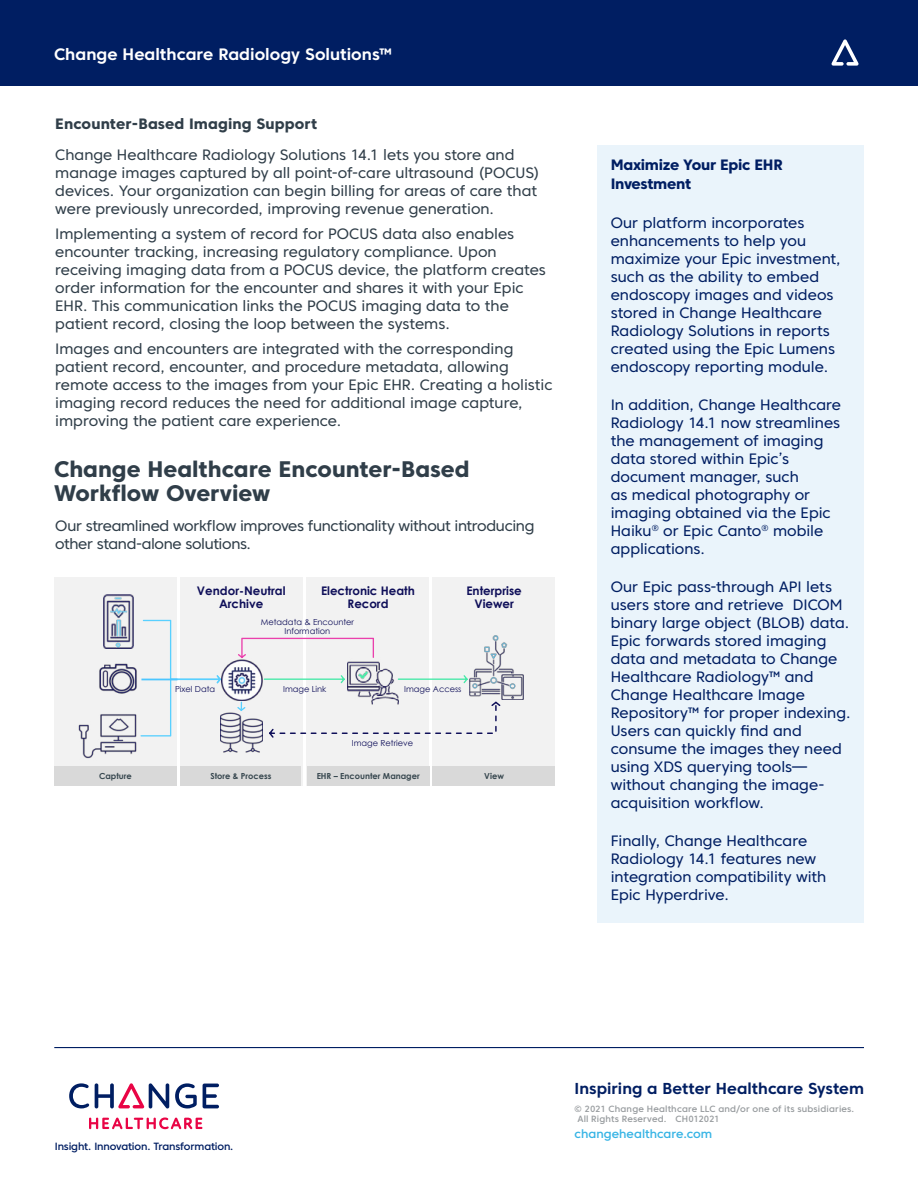
<style>
.page{position:relative;width:918px;height:1188px;background:#fff}
.page>*{position:absolute;margin:0;border:0;box-sizing:border-box;transform-origin:0 0}
.t1{font:800 22.5px/24px "Core Sans C 75";color:#303e49}
.t2{font:700 16.5px "Core Sans C 65";color:#fff}
.t3{font:700 15.9px "Core Sans C 65";color:#001e62}
.t4{font:15px/18px "Core Sans C 45";color:#001e62}
.t5{font:15px/18px "Core Sans C 45";color:#303e49}
.t6{font:15px/18px "Core Sans C 45";letter-spacing:-.025em;color:#303e49}
.t7{font:800 15px/19.5px "Core Sans C 75";letter-spacing:-.02em;color:#001e62}
.t8{font:800 15px "Core Sans C 75";letter-spacing:.01em;color:#303e49}
.t9{font:500 12px "Core Sans C 55";letter-spacing:.005em;color:#37b4e5}
.t10{font:700 11.85px/13px "Century Gothic";color:#0f0f59;text-align:center}
.t11{font:500 10.5px "Core Sans C 55";letter-spacing:-.015em;color:#001e62}
.t12{font:500 9px/10.5px "Core Sans C 55";letter-spacing:.02em;color:#989c9f}
.t13{font:8.25px/9.4px "Century Gothic";color:#0f0f59;text-align:center}
.t14{font:700 8.25px "Century Gothic";color:#37474f}
</style>
<div class="page">
<div style="left:0;top:0;width:918px;height:86px;background:#001e62"></div>
<svg style="left:831px;top:39px;width:28px;height:27px"></svg>
<svg style="left:69px;top:1083px;width:20px;height:25px"></svg>
<svg style="left:175px;top:1083px;width:22px;height:26px"></svg>
<svg style="left:203px;top:1084px;width:16px;height:24px"></svg>
<svg style="left:95px;top:1083px;width:74px;height:26px"></svg>
<svg style="left:89px;top:1118px;width:113px;height:11px"></svg>
<hr style="left:54px;top:1047px;width:810px;height:1px;background:#001e62">
<div style="left:432px;top:578px;width:123px;height:208px;background:#f2f2f2"></div>
<div style="left:307px;top:578px;width:122px;height:208px;background:#f2f2f2"></div>
<div style="left:180px;top:578px;width:123px;height:208px;background:#f2f2f2"></div>
<div style="left:54px;top:578px;width:123px;height:208px;background:#f2f2f2"></div>
<img style="left:99px;top:663px;width:38px;height:31px">
<img style="left:78px;top:714px;width:59px;height:45px">
<div style="left:55px;top:766px;width:122px;height:20px;background:#d9d9d9"></div>
<img style="left:347px;top:661px;width:51px;height:40px">
<div style="left:307px;top:766px;width:122px;height:20px;background:#d9d9d9"></div>
<img style="left:470px;top:636px;width:54px;height:63px">
<div style="left:433px;top:766px;width:122px;height:20px;background:#d9d9d9"></div>
<div style="left:180px;top:766px;width:121px;height:20px;background:#d9d9d9"></div>
<img style="left:221px;top:658px;width:42px;height:43px">
<svg style="left:140px;top:620px;width:81px;height:117px"></svg>
<svg style="left:264px;top:675px;width:81px;height:8px"></svg>
<svg style="left:238px;top:638px;width:136px;height:20px"></svg>
<svg style="left:398px;top:675px;width:70px;height:8px"></svg>
<img style="left:221px;top:712px;width:42px;height:41px">
<svg style="left:237px;top:702px;width:8px;height:9px"></svg>
<svg style="left:269px;top:701px;width:231px;height:37px"></svg>
<hr style="left:141px;top:679px;width:36px;height:1px;background:#4cc6ff">
<img style="left:104px;top:595px;width:29px;height:53px">
<div style="left:597px;top:146px;width:267px;height:777px;background:#eaf4fb"></div>
<p class="t2" style="left:54px;top:44px;width:340px">Change Healthcare Radiology Solutions™</p>
<p class="t8" style="left:55px;top:114px;width:263px">Encounter-Based Imaging Support</p>
<p class="t5" style="left:55px;top:146px;width:486px">Change Healthcare Radiology Solutions 14.1 lets you store and manage images captured by all point-of-care ultrasound (POCUS) devices. Your organization can begin billing for areas of care that were previously unrecorded, improving revenue generation.</p>
<p class="t5" style="left:55px;top:224px;width:492px">Implementing a system of record for POCUS data also enables encounter tracking, increasing regulatory compliance. Upon receiving imaging data from a POCUS device, the platform creates order information for the encounter and shares it with your Epic EHR. This communication links the POCUS imaging data to the patient record, closing the loop between the systems.</p>
<p class="t5" style="left:55px;top:339px;width:499px">Images and encounters are integrated with the corresponding patient record, encounter, and procedure metadata, allowing remote access to the images from your Epic EHR. Creating a holistic imaging record reduces the need for additional image capture, improving the patient care experience.</p>
<h1 class="t1" style="left:54px;top:457px;width:417px">Change Healthcare Encounter-Based<br>Workflow Overview</h1>
<p class="t6" style="left:55px;top:516px;width:481px">Our streamlined workflow improves functionality without introducing other stand-alone solutions.</p>
<p class="t10" style="left:197px;top:584px;width:90px">Vendor-Neutral<br>Archive</p>
<p class="t10" style="left:321px;top:584px;width:95px">Electronic Heath<br>Record</p>
<p class="t10" style="left:466px;top:584px;width:57px">Enterprise<br>Viewer</p>
<p class="t13" style="left:261px;top:617px;width:95px">Metadata &amp; Encounter<br>Information</p>
<p class="t13" style="left:175px;top:684px;width:42px">Pixel Data</p>
<p class="t13" style="left:283px;top:684px;width:45px">Image Link</p>
<p class="t13" style="left:404px;top:684px;width:59px">Image Access</p>
<p class="t13" style="left:352px;top:738px;width:63px">Image Retrieve</p>
<p class="t14" style="left:99px;top:770px;width:34px">Capture</p>
<p class="t14" style="left:210px;top:770px;width:63px">Store &amp; Process</p>
<p class="t14" style="left:317px;top:770px;width:105px">EHR – Encounter Manager</p>
<p class="t14" style="left:484px;top:770px;width:21px">View</p>
<p class="t7" style="left:611px;top:155px;width:173px">Maximize Your Epic EHR<br>Investment</p>
<p class="t4" style="left:611px;top:213px;width:231px">Our platform incorporates enhancements to help you maximize your Epic investment, such as the ability to embed endoscopy images and videos stored in Change Healthcare<br>Radiology Solutions in reports created using the Epic Lumens endoscopy reporting module.</p>
<p class="t4" style="left:611px;top:396px;width:232px">In addition, Change Healthcare<br>Radiology 14.1 now streamlines the management of imaging data stored within Epic’s document manager, such<br>as medical photography or imaging obtained via the Epic<br>Haiku<sup>®</sup> or Epic Canto<sup>®</sup> mobile applications.</p>
<p class="t4" style="left:611px;top:578px;width:241px">Our Epic pass-through API lets users store and retrieve DICOM binary large object (BLOB) data.<br>Epic forwards stored imaging data and metadata to Change<br>Healthcare Radiology™ and<br>Change Healthcare Image<br>Repository™ for proper indexing.<br>Users can quickly find and consume the images they need using XDS querying tools— without changing the image&shy;acquisition workflow.</p>
<p class="t4" style="left:611px;top:832px;width:217px">Finally, Change Healthcare<br>Radiology 14.1 features new integration compatibility with<br>Epic Hyperdrive.</p>
<p class="t11" style="left:55px;top:1140px;width:180px">Insight. Innovation. Transformation.</p>
<p class="t3" style="left:575px;top:1079px;width:291px">Inspiring a Better Healthcare System</p>
<p class="t12" style="left:575px;top:1103px;width:281px">© 2021 Change Healthcare LLC and/or one of its subsidiaries.<br>All Rights Reserved. CH012021</p>
<p class="t9" style="left:575px;top:1126px;width:139px">changehealthcare.com</p>
</div>
